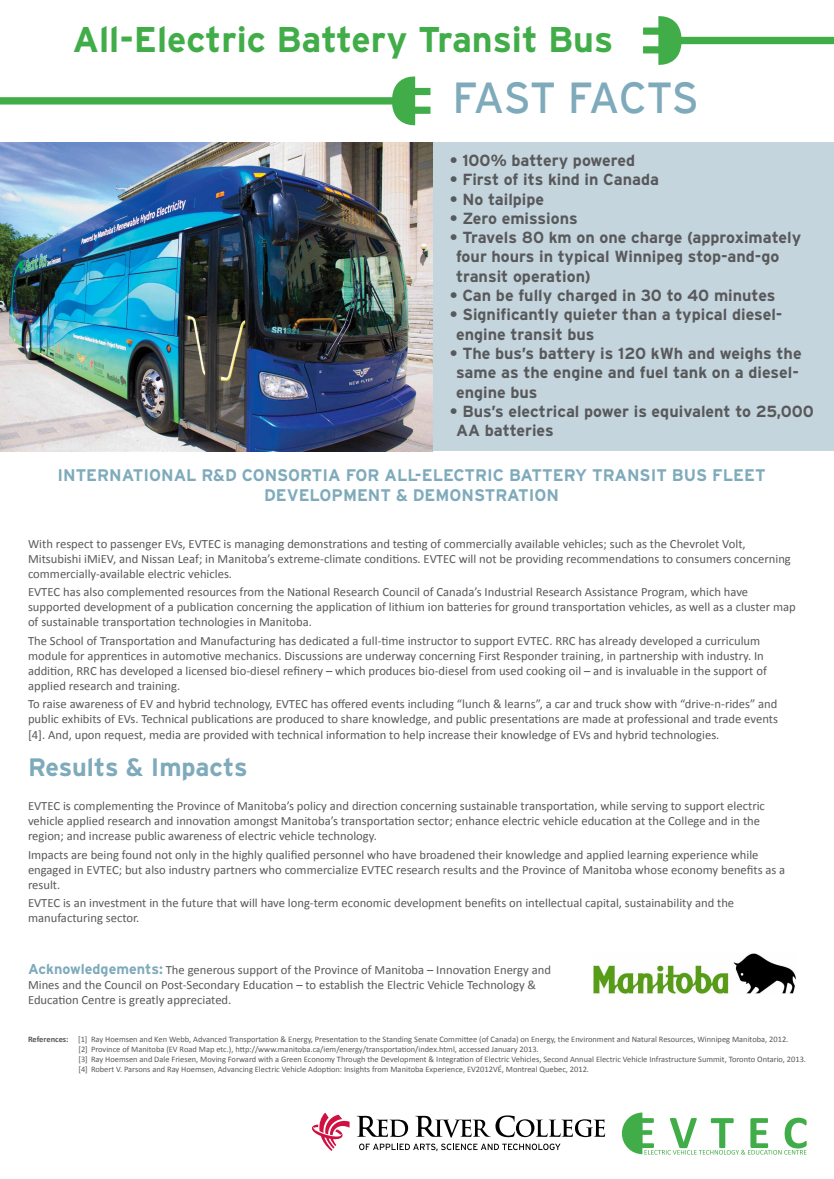
<style>
.page{position:relative;width:834px;height:1179px;background:#fff}
.page>*{position:absolute;margin:0;border:0;box-sizing:border-box;transform-origin:0 0}
.t1{font:43.33px "Interstate";letter-spacing:-.025em;color:#7eaabb}
.t2{font:700 35.73px "Interstate";color:#41ad49}
.t3{font:700 25.2px "Interstate";color:#7eaabb}
.t4{font:700 16.8px/20.2px "Interstate";color:#7eaabb;text-align:center}
.t5{font:700 16.1px/19.3px "Interstate";color:#58595b}
.t6{font:12.6px/15.1px "Calibri";color:#58595b}
.t7{font:8.4px/10.1px "Calibri";color:#58595b}
.s1{font-family:"Interstate";font-weight:700;font-size:14.35px;color:#7eaabb}
.s2{font-weight:700}
</style>
<div class="page">
<div style="left:0;top:142px;width:833px;height:309px;background:#c5d5dd"></div>
<svg style="left:621px;top:1112px;width:185px;height:42px"></svg>
<svg style="left:312px;top:1112px;width:37px;height:39px"></svg>
<svg style="left:356px;top:1116px;width:52px;height:21px"></svg>
<svg style="left:415px;top:1115px;width:190px;height:22px"></svg>
<svg style="left:359px;top:1143px;width:201px;height:8px"></svg>
<img style="left:0;top:142px;width:433px;height:309px">
<div style="left:0;top:97px;width:397px;height:8px;background:#41ad49"></div>
<div style="left:675px;top:37px;width:158px;height:7px;background:#41ad49"></div>
<svg style="left:392px;top:76px;width:38px;height:50px"></svg>
<svg style="left:643px;top:16px;width:38px;height:49px"></svg>
<img style="left:593px;top:953px;width:203px;height:40px">
<h2 class="t2" style="left:72px;top:20px;width:542px">All-Electric Battery Transit Bus</h2>
<h1 class="t1" style="left:452px;top:74px;width:248px">FAST FACTS</h1>
<p class="t5" style="left:449px;top:150px;width:187px">• 100% battery powered</p>
<p class="t5" style="left:449px;top:170px;width:211px">• First of its kind in Canada</p>
<p class="t5" style="left:449px;top:189px;width:96px">• No tailpipe</p>
<p class="t5" style="left:449px;top:208px;width:130px">• Zero emissions</p>
<p class="t5" style="left:456px;top:228px;width:346px;text-indent:-6px">• Travels 80 km on one charge (approximately four hours in typical Winnipeg stop-and-go transit operation)</p>
<p class="t5" style="left:449px;top:286px;width:327px">• Can be fully charged in 30 to 40 minutes</p>
<p class="t5" style="left:456px;top:305px;width:328px;text-indent:-6px">• Significantly quieter than a typical diesel&shy;engine transit bus</p>
<p class="t5" style="left:456px;top:344px;width:347px;text-indent:-6px">• The bus’s battery is 120 kWh and weighs the same as the engine and fuel tank on a diesel&shy;engine bus</p>
<p class="t5" style="left:456px;top:402px;width:359px;text-indent:-6px">• Bus’s electrical power is equivalent to 25,000<br>AA batteries</p>
<h3 class="t4" style="left:57px;top:464px;width:709px">INTERNATIONAL R&amp;D CONSORTIA FOR ALL-ELECTRIC BATTERY TRANSIT BUS FLEET<br>DEVELOPMENT &amp; DEMONSTRATION</h3>
<p class="t6" style="left:28px;top:536px;width:764px">With respect to passenger EVs, EVTEC is managing demonstrations and testing of commercially available vehicles; such as the Chevrolet Volt,<br>Mitsubishi iMiEV, and Nissan Leaf; in Manitoba’s extreme-climate conditions. EVTEC will not be providing recommendations to consumers concerning commercially-available electric vehicles.</p>
<p class="t6" style="left:28px;top:584px;width:769px">EVTEC has also complemented resources from the National Research Council of Canada’s Industrial Research Assistance Program, which have supported development of a publication concerning the application of lithium ion batteries for ground transportation vehicles, as well as a cluster map of sustainable transportation technologies in Manitoba.</p>
<p class="t6" style="left:28px;top:633px;width:740px">The School of Transportation and Manufacturing has dedicated a full-time instructor to support EVTEC. RRC has already developed a curriculum module for apprentices in automotive mechanics. Discussions are underway concerning First Responder training, in partnership with industry. In addition, RRC has developed a licensed bio-diesel refinery – which produces bio-diesel from used cooking oil – and is invaluable in the support of applied research and training.</p>
<p class="t6" style="left:28px;top:696px;width:751px;text-align:justify">To raise awareness of EV and hybrid technology, EVTEC has offered events including “lunch &amp; learns”, a car and truck show with “drive-n-rides” and public exhibits of EVs. Technical publications are produced to share knowledge, and public presentations are made at professional and trade events [4]. And, upon request, media are provided with technical information to help increase their knowledge of EVs and hybrid technologies.</p>
<h3 class="t3" style="left:28px;top:753px;width:221px">Results &amp; Impacts</h3>
<p class="t6" style="left:28px;top:798px;width:738px">EVTEC is complementing the Province of Manitoba’s policy and direction concerning sustainable transportation, while serving to support electric vehicle applied research and innovation amongst Manitoba’s transportation sector; enhance electric vehicle education at the College and in the region; and increase public awareness of electric vehicle technology.</p>
<p class="t6" style="left:28px;top:847px;width:758px">Impacts are being found not only in the highly qualified personnel who have broadened their knowledge and applied learning experience while engaged in EVTEC; but also industry partners who commercialize EVTEC research results and the Province of Manitoba whose economy benefits as a result.</p>
<p class="t6" style="left:28px;top:895px;width:707px">EVTEC is an investment in the future that will have long-term economic development benefits on intellectual capital, sustainability and the manufacturing sector.</p>
<p class="t6" style="left:28px;top:962px;width:524px"><span class="s1">Acknowledgements:</span> The generous support of the Province of Manitoba – Innovation Energy and<br>Mines and the Council on Post-Secondary Education – to establish the Electric Vehicle Technology &amp;<br>Education Centre is greatly appreciated.</p>
<p class="t7" style="left:78px;top:1034px;width:729px;text-indent:-50px"><span class="s2">References:</span> [1] Ray Hoemsen and Ken Webb, Advanced Transportation &amp; Energy, Presentation to the Standing Senate Committee (of Canada) on Energy, the Environment and Natural Resources, Winnipeg Manitoba, 2012.<br>[2] Province of Manitoba (EV Road Map etc.), http://www.manitoba.ca/iem/energy/transportation/index.html, accessed January 2013.<br>[3] Ray Hoemsen and Dale Friesen, Moving Forward with a Green Economy Through the Development &amp; Integration of Electric Vehicles, Second Annual Electric Vehicle Infrastructure Summit, Toronto Ontario, 2013. [4] Robert V. Parsons and Ray Hoemsen, Advancing Electric Vehicle Adoption: Insights from Manitoba Experience, EV2012VÉ, Montreal Quebec, 2012.</p>
</div>
